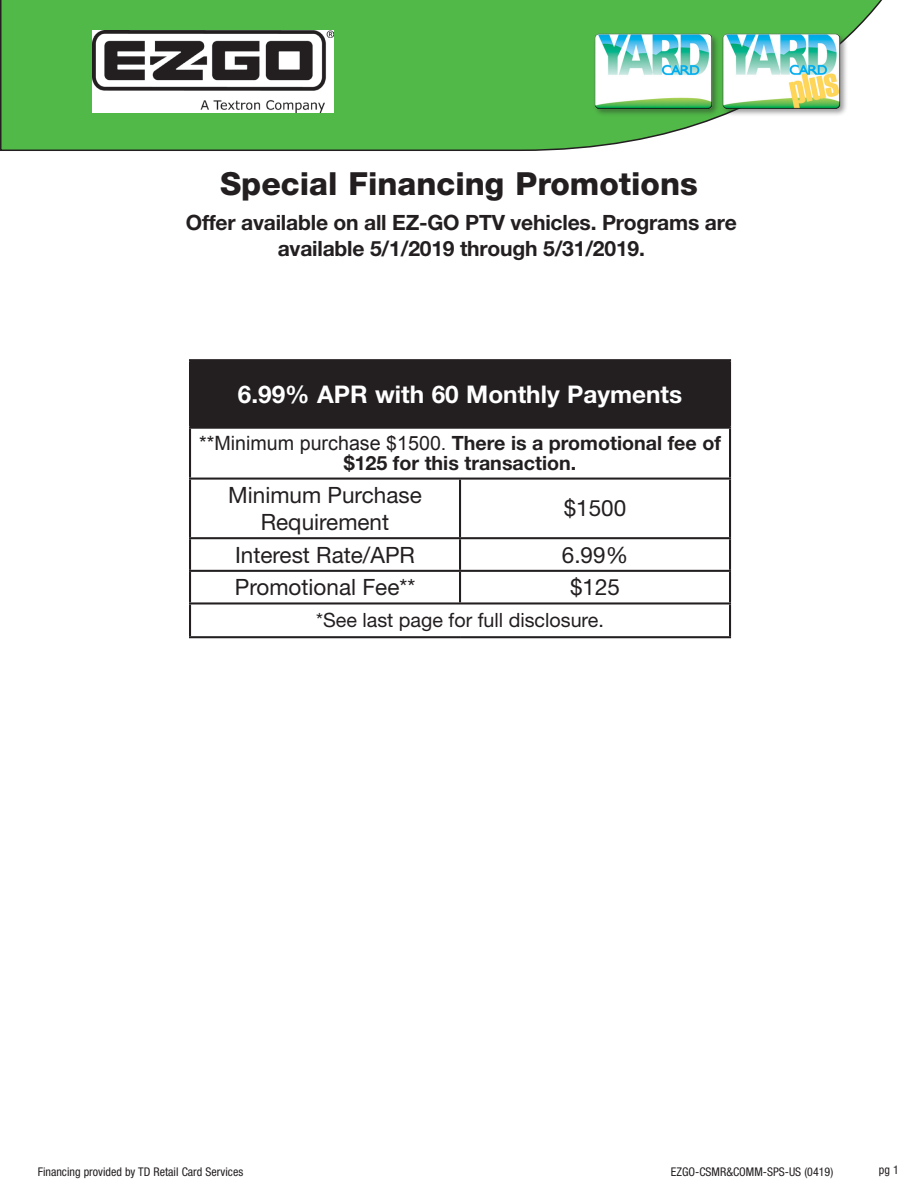
<style>
.page{position:relative;width:918px;height:1188px;background:#fff}
.page>*{position:absolute;margin:0;border:0;box-sizing:border-box;transform-origin:0 0}
.t1{font:800 31.8px "Helvetica Neue LT Std";color:#231f20}
.t2{font:700 24.3px "Helvetica Neue LT Std";color:#fff}
.t3{font:22.5px/27px "Helvetica Neue LT Std";color:#231f20;text-align:center}
.t4{font:700 21.15px/26px "Helvetica Neue LT Std";letter-spacing:-.01em;color:#231f20;text-align:center}
.Pa0{font:700 19.65px/20px "Helvetica Neue LT Std";color:#231f20;text-align:center}
.t5{font:19.65px "Helvetica Neue LT Std";color:#231f20}
.t6{font:condensed 12px "Helvetica Neue LT Std";color:#231f20}
.s1{font-family:"Arial";font-weight:400}
</style>
<div class="page">
<svg style="left:0;top:0;width:882px;height:151px;background:#65be5d"></svg>
<div style="left:190px;top:360px;width:540px;height:68px;background:#231f20"></div>
<hr style="left:189px;top:359px;width:271px;height:2px;background:#231f20">
<hr style="left:189px;top:361px;width:2px;height:66px;background:#231f20">
<hr style="left:460px;top:359px;width:271px;height:2px;background:#231f20">
<hr style="left:729px;top:361px;width:2px;height:66px;background:#231f20">
<hr style="left:189px;top:427px;width:271px;height:2px;background:#231f20">
<hr style="left:189px;top:429px;width:2px;height:49px;background:#231f20">
<hr style="left:460px;top:427px;width:271px;height:2px;background:#231f20">
<hr style="left:729px;top:429px;width:2px;height:49px;background:#231f20">
<hr style="left:189px;top:478px;width:271px;height:2px;background:#231f20">
<hr style="left:189px;top:480px;width:2px;height:57px;background:#231f20">
<hr style="left:460px;top:478px;width:271px;height:2px;background:#231f20">
<hr style="left:459px;top:480px;width:2px;height:57px;background:#231f20">
<hr style="left:729px;top:480px;width:2px;height:57px;background:#231f20">
<hr style="left:189px;top:537px;width:271px;height:2px;background:#231f20">
<hr style="left:189px;top:539px;width:2px;height:31px;background:#231f20">
<hr style="left:460px;top:537px;width:271px;height:2px;background:#231f20">
<hr style="left:459px;top:539px;width:2px;height:31px;background:#231f20">
<hr style="left:729px;top:539px;width:2px;height:31px;background:#231f20">
<hr style="left:189px;top:570px;width:271px;height:2px;background:#231f20">
<hr style="left:189px;top:572px;width:2px;height:30px;background:#231f20">
<hr style="left:460px;top:570px;width:271px;height:2px;background:#231f20">
<hr style="left:459px;top:572px;width:2px;height:30px;background:#231f20">
<hr style="left:729px;top:572px;width:2px;height:30px;background:#231f20">
<hr style="left:189px;top:602px;width:271px;height:3px;background:#231f20">
<hr style="left:189px;top:605px;width:2px;height:31px;background:#231f20">
<hr style="left:460px;top:602px;width:271px;height:3px;background:#231f20">
<hr style="left:729px;top:605px;width:2px;height:31px;background:#231f20">
<hr style="left:189px;top:636px;width:271px;height:2px;background:#231f20">
<hr style="left:460px;top:636px;width:271px;height:2px;background:#231f20">
<img style="left:92px;top:30px;width:242px;height:83px">
<div style="left:593px;top:32px;width:255px;height:85px;background:#231f20;opacity:.45"></div>
<img style="left:591px;top:33px;width:252px;height:76px">
<p class="t1" style="left:220px;top:165px;width:479px">Special Financing Promotions</p>
<p class="t4" style="left:186px;top:209px;width:552px">Offer available on all EZ-GO PTV vehicles. Programs are available 5/1/2019 through 5/31/2019.</p>
<p class="t2" style="left:238px;top:379px;width:446px">6.99% APR with 60 Monthly Payments</p>
<p class="Pa0" style="left:199px;top:433px;width:523px"><span class="s1">**Minimum purchase $1500.</span> There is a promotional fee of $125 for this transaction.</p>
<p class="t3" style="left:228px;top:481px;width:195px">Minimum Purchase<br>Requirement</p>
<p class="t3" style="left:564px;top:495px;width:64px">$1500</p>
<p class="t3" style="left:235px;top:541px;width:181px">Interest Rate/APR</p>
<p class="t3" style="left:562px;top:541px;width:68px">6.99%</p>
<p class="t3" style="left:235px;top:573px;width:182px">Promotional Fee**</p>
<p class="t3" style="left:570px;top:573px;width:52px">$125</p>
<p class="t5" style="left:316px;top:609px;width:289px">*See last page for full disclosure.</p>
<p class="t6" style="left:38px;top:1165px;width:207px">Financing provided by TD Retail Card Services</p>
<p class="t6" style="left:671px;top:1165px;width:164px">EZGO-CSMR&amp;COMM-SPS-US (0419)</p>
<p class="t6" style="left:879px;top:1163px;width:22px">pg 1</p>
</div>
